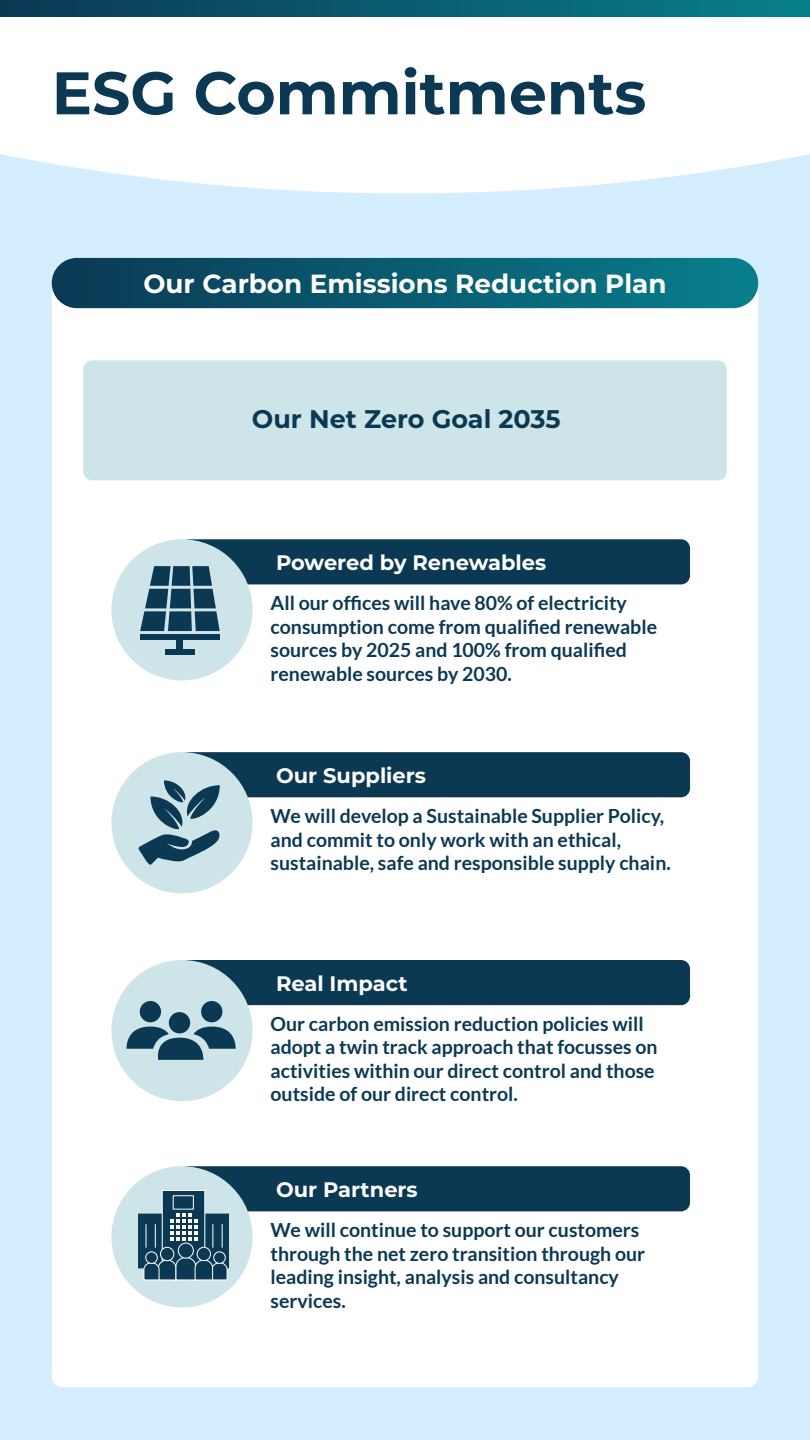
<style>
.page{position:relative;width:810px;height:1440px;background:#fff}
.page>*{position:absolute;margin:0;border:0;box-sizing:border-box;transform-origin:0 0}
.t1{font:700 60px "Montserrat";color:#0b3954}
.t2{font:700 26.25px "Montserrat";color:#fff}
.t3{font:700 25.5px "Montserrat";color:#0b3954}
.t4{font:700 21px "Montserrat";color:#fff}
.t5{font:700 19.5px/23.4px "Lato";color:#0b3954}
</style>
<div class="page">
<div style="left:0;top:194px;width:810px;height:1246px;background:#d4edff"></div>
<div style="left:52px;top:283px;width:706px;height:1105px;background:#fff;border-radius:11px"></div>
<svg style="left:0;top:16px;width:810px;height:178px"></svg>
<div style="left:0;top:0;width:810px;height:16px;background:linear-gradient(to right,#0b3954,#087f8c)"></div>
<div style="left:52px;top:258px;width:706px;height:50px;background:linear-gradient(to right,#0b3954,#087f8c);border-radius:25px"></div>
<div style="left:83px;top:360px;width:644px;height:120px;background:#cde5e8;border-radius:9px"></div>
<div style="left:180px;top:539px;width:510px;height:45px;background:#0b3954;border-radius:9px"></div>
<div style="left:179px;top:752px;width:511px;height:45px;background:#0b3954;border-radius:9px"></div>
<div style="left:179px;top:960px;width:511px;height:45px;background:#0b3954;border-radius:9px"></div>
<div style="left:179px;top:1166px;width:511px;height:45px;background:#0b3954;border-radius:9px"></div>
<div style="left:111px;top:539px;width:142px;height:141px;background:#cde5e8;border-radius:50%"></div>
<div style="left:111px;top:752px;width:142px;height:141px;background:#cde5e8;border-radius:50%"></div>
<div style="left:111px;top:960px;width:142px;height:141px;background:#cde5e8;border-radius:50%"></div>
<div style="left:111px;top:1166px;width:142px;height:141px;background:#cde5e8;border-radius:50%"></div>
<svg style="left:138px;top:780px;width:82px;height:85px"></svg>
<div style="left:169px;top:1012px;width:21px;height:21px;background:#0b3954;border-radius:50%"></div>
<div style="left:201px;top:1001px;width:21px;height:21px;background:#0b3954;border-radius:50%"></div>
<div style="left:140px;top:1001px;width:21px;height:21px;background:#0b3954;border-radius:50%"></div>
<svg style="left:126px;top:1027px;width:110px;height:33px"></svg>
<svg style="left:138px;top:1190px;width:91px;height:90px"></svg>
<div style="left:140px;top:634px;width:80px;height:5px;background:#0b3954"></div>
<div style="left:165px;top:649px;width:30px;height:5px;background:#0b3954"></div>
<div style="left:177px;top:638px;width:6px;height:15px;background:#0b3954"></div>
<svg style="left:140px;top:566px;width:80px;height:65px"></svg>
<h1 class="t1" style="left:52px;top:50px;width:596px">ESG Commitments</h1>
<h2 class="t2" style="left:143px;top:265px;width:525px">Our Carbon Emissions Reduction Plan</h2>
<h3 class="t3" style="left:252px;top:401px;width:310px">Our Net Zero Goal 2035</h3>
<p class="t4" style="left:276px;top:548px;width:272px">Powered by Renewables</p>
<p class="t5" style="left:271px;top:591px;width:388px">All our offices will have 80% of electricity consumption come from qualified renewable sources by 2025 and 100% from qualified renewable sources by 2030.</p>
<p class="t4" style="left:276px;top:761px;width:152px">Our Suppliers</p>
<p class="t5" style="left:271px;top:804px;width:402px">We will develop a Sustainable Supplier Policy, and commit to only work with an ethical, sustainable, safe and responsible supply chain.</p>
<p class="t4" style="left:276px;top:969px;width:133px">Real Impact</p>
<p class="t5" style="left:271px;top:1012px;width:388px">Our carbon emission reduction policies will adopt a twin track approach that focusses on activities within our direct control and those outside of our direct control.</p>
<p class="t4" style="left:276px;top:1175px;width:143px">Our Partners</p>
<p class="t5" style="left:271px;top:1218px;width:376px">We will continue to support our customers through the net zero transition through our leading insight, analysis and consultancy services.</p>
</div>
